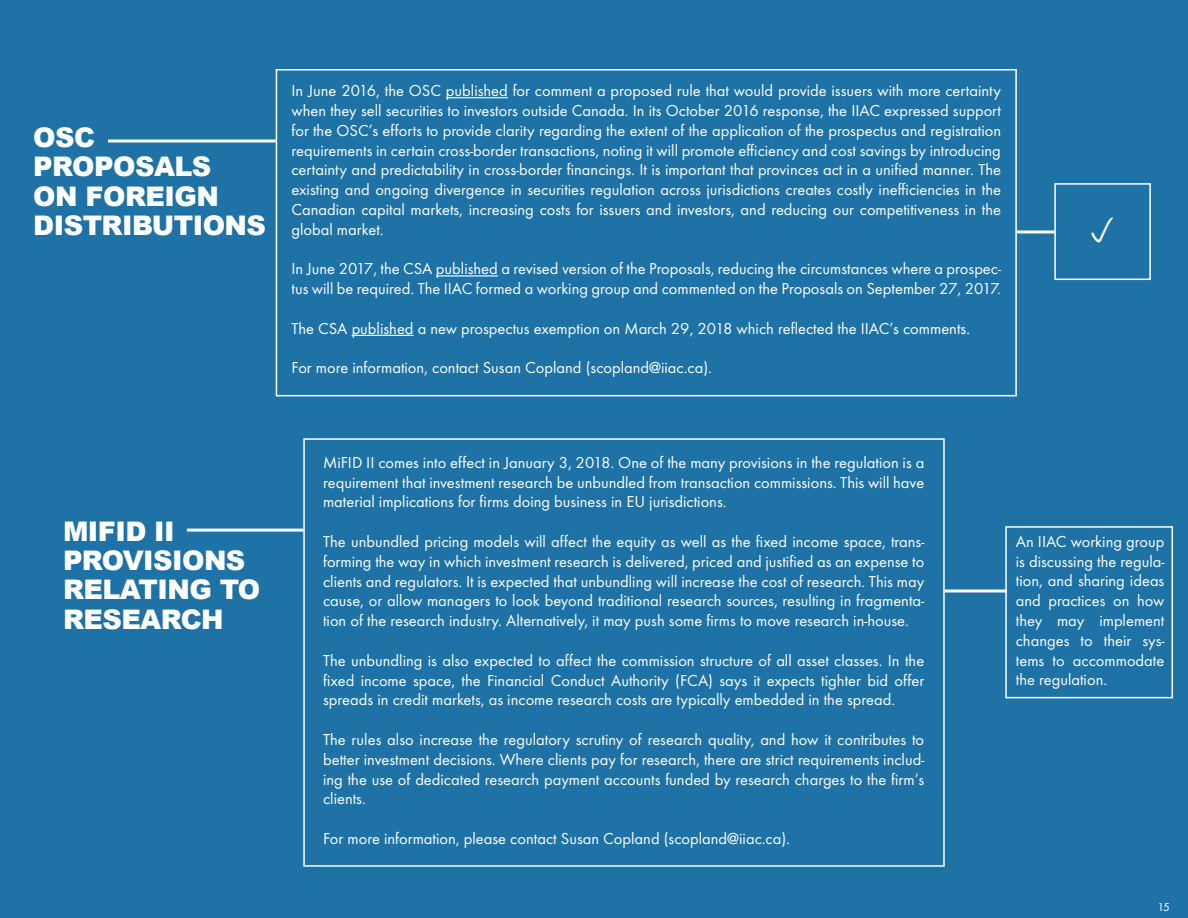
<style>
.page{position:relative;width:1188px;height:918px;background:#1e72a5}
.page>*{position:absolute;margin:0;border:0;box-sizing:border-box;transform-origin:0 0}
.t1{font:900 27px/29.4px "Arial";letter-spacing:-.02em;color:#fff}
.t2{font:16.5px/19.8px "Futura TOT";color:#fff;text-align:justify}
.t3{font:12px "Futura TOT";color:#fff}
</style>
<div class="page">
<hr style="left:187px;top:529px;width:116px;height:3px;background:#fff">
<hr style="left:945px;top:590px;width:62px;height:2px;background:#fff">
<div style="left:303px;top:438px;width:642px;height:429px;border:2px solid #fff"></div>
<div style="left:1005px;top:526px;width:168px;height:172px;border:2px solid #fff"></div>
<hr style="left:108px;top:140px;width:168px;height:2px;background:#fff">
<hr style="left:1017px;top:230px;width:37px;height:3px;background:#fff">
<div style="left:276px;top:69px;width:741px;height:327px;border:2px solid #fff"></div>
<div style="left:1054px;top:183px;width:97px;height:97px;border:2px solid #fff"></div>
<hr style="left:446px;top:97px;width:62px;height:1px;background:#fff">
<hr style="left:436px;top:275px;width:62px;height:2px;background:#fff">
<hr style="left:352px;top:335px;width:62px;height:1px;background:#fff">
<h1 class="t1" style="left:33px;top:122px;width:234px">OSC<br>PROPOSALS<br>ON FOREIGN<br>DISTRIBUTIONS</h1>
<p class="t2" style="left:291px;top:81px;width:711px">In June 2016, the OSC published for comment a proposed rule that would provide issuers with more certainty when they sell securities to investors outside Canada. In its October 2016 response, the IIAC expressed support for the OSC’s efforts to provide clarity regarding the extent of the application of the prospectus and registration requirements in certain cross-border transactions, noting it will promote efficiency and cost savings by introducing certainty and predictability in cross-border financings. It is important that provinces act in a unified manner. The existing and ongoing divergence in securities regulation across jurisdictions creates costly inefficiencies in the Canadian capital markets, increasing costs for issuers and investors, and reducing our competitiveness in the global market.</p>
<p class="t2" style="left:291px;top:259px;width:711px">In June 2017, the CSA published a revised version of the Proposals, reducing the circumstances where a prospec&shy;tus will be required. The IIAC formed a working group and commented on the Proposals on September 27, 2017.</p>
<p class="t2" style="left:291px;top:318px;width:680px">The CSA published a new prospectus exemption on March 29, 2018 which reflected the IIAC’s comments.</p>
<p class="t2" style="left:291px;top:358px;width:422px">For more information, contact Susan Copland (scopland@iiac.ca).</p>
<h1 class="t1" style="left:63px;top:515px;width:199px">MIFID II<br>PROVISIONS<br>RELATING TO<br>RESEARCH</h1>
<p class="t2" style="left:323px;top:452px;width:603px">MiFID II comes into effect in January 3, 2018. One of the many provisions in the regulation is a requirement that investment research be unbundled from transaction commissions. This will have material implications for firms doing business in EU jurisdictions.</p>
<p class="t2" style="left:323px;top:531px;width:603px">The unbundled pricing models will affect the equity as well as the fixed income space, trans&shy;forming the way in which investment research is delivered, priced and justified as an expense to clients and regulators. It is expected that unbundling will increase the cost of research. This may cause, or allow managers to look beyond traditional research sources, resulting in fragmenta&shy;tion of the research industry. Alternatively, it may push some firms to move research in-house.</p>
<p class="t2" style="left:323px;top:650px;width:603px">The unbundling is also expected to affect the commission structure of all asset classes. In the fixed income space, the Financial Conduct Authority (FCA) says it expects tighter bid offer spreads in credit markets, as income research costs are typically embedded in the spread.</p>
<p class="t2" style="left:323px;top:729px;width:603px">The rules also increase the regulatory scrutiny of research quality, and how it contributes to better investment decisions. Where clients pay for research, there are strict requirements includ&shy;ing the use of dedicated research payment accounts funded by research charges to the firm’s clients.</p>
<p class="t2" style="left:323px;top:828px;width:468px">For more information, please contact Susan Copland (scopland@iiac.ca).</p>
<p class="t2" style="left:1016px;top:531px;width:150px">An IIAC working group is discussing the regula&shy;tion, and sharing ideas and practices on how they may implement changes to their sys&shy;tems to accommodate the regulation.</p>
<p class="t3" style="left:1157px;top:900px;width:14px">15</p>
</div>
